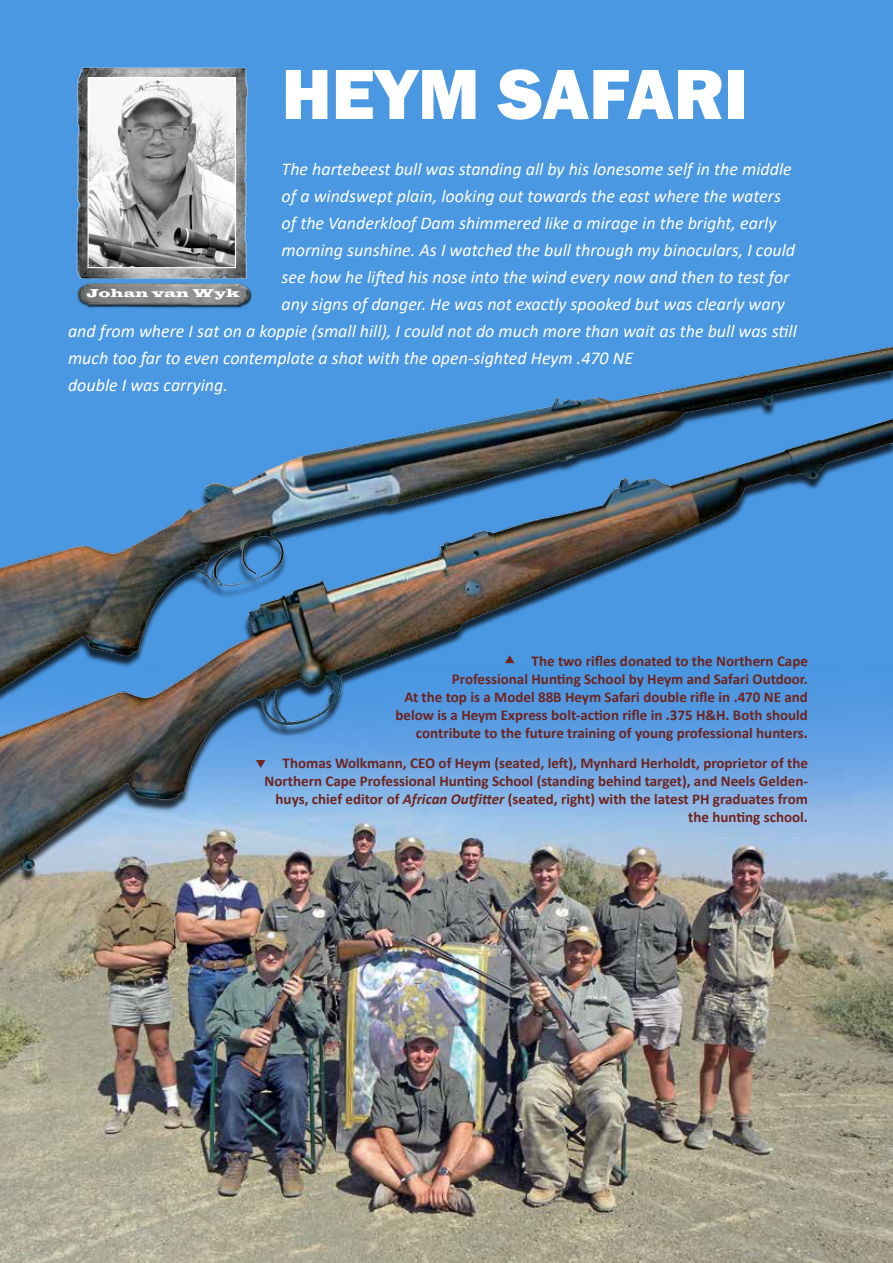
<style>
.page{position:relative;width:893px;height:1263px;background:#fff}
.page>*{position:absolute;margin:0;border:0;box-sizing:border-box;transform-origin:0 0}
.t1{font:800 73.5px "Franklin Gothic";color:#fff}
.t2{font:italic 18px "Calibri";color:#fff}
.t3{font:700 15px/18px "Calibri";color:#6f241e;text-align:right}
.t4{font:11.7px "Latin Wide";color:#fff}
.s1{font-style:italic}
</style>
<div class="page">
<div style="left:0;top:0;width:893px;height:1242px;background:#4a98e2"></div>
<img style="left:82px;top:282px;width:163px;height:4px">
<img style="left:77px;top:68px;width:171px;height:211px">
<img style="left:90px;top:79px;width:144px;height:187px">
<div style="left:88px;top:77px;width:148px;height:191px;border:1px solid #fff"></div>
<img style="left:0;top:897px;width:893px;height:366px">
<img style="left:0;top:286px;width:893px;height:604px">
<svg style="left:505px;top:655px;width:10px;height:9px"></svg>
<svg style="left:256px;top:759px;width:10px;height:9px"></svg>
<h1 class="t1" style="left:282px;top:47px;width:468px">HEYM SAFARI</h1>
<p class="t2" style="left:282px;top:156px;width:512px">The hartebeest bull was standing all by his lonesome self in the middle</p>
<p class="t2" style="left:282px;top:183px;width:501px">of a windswept plain, looking out towards the east where the waters</p>
<p class="t2" style="left:282px;top:210px;width:496px">of the Vanderkloof Dam shimmered like a mirage in the bright, early</p>
<p class="t2" style="left:282px;top:237px;width:515px">morning sunshine. As I watched the bull through my binoculars, I could</p>
<p class="t2" style="left:282px;top:264px;width:509px">see how he lifted his nose into the wind every now and then to test for</p>
<p class="t2" style="left:282px;top:291px;width:505px">any signs of danger. He was not exactly spooked but was clearly wary</p>
<p class="t2" style="left:68px;top:318px;width:730px">and from where I sat on a koppie (small hill), I could not do much more than wait as the bull was still</p>
<p class="t2" style="left:68px;top:345px;width:567px">much too far to even contemplate a shot with the open-sighted Heym .470 NE</p>
<p class="t2" style="left:68px;top:372px;width:161px">double I was carrying.</p>
<p class="t4" style="left:87px;top:286px;width:154px">Johan van Wyk</p>
<p class="t3" style="left:396px;top:652px;width:414px">The two rifles donated to the Northern Cape<br>Professional Hunting School by Heym and Safari Outdoor.<br>At the top is a Model 88B Heym Safari double rifle in .470 NE and below is a Heym Express bolt-action rifle in .375 H&amp;H. Both should contribute to the future training of young professional hunters.</p>
<p class="t3" style="left:265px;top:753px;width:545px">Thomas Wolkmann, CEO of Heym (seated, left), Mynhard Herholdt, proprietor of the Northern Cape Professional Hunting School (standing behind target), and Neels Gelden&shy;huys, chief editor of <span class="s1">African Outfitter</span> (seated, right) with the latest PH graduates from the hunting school.</p>
</div>
